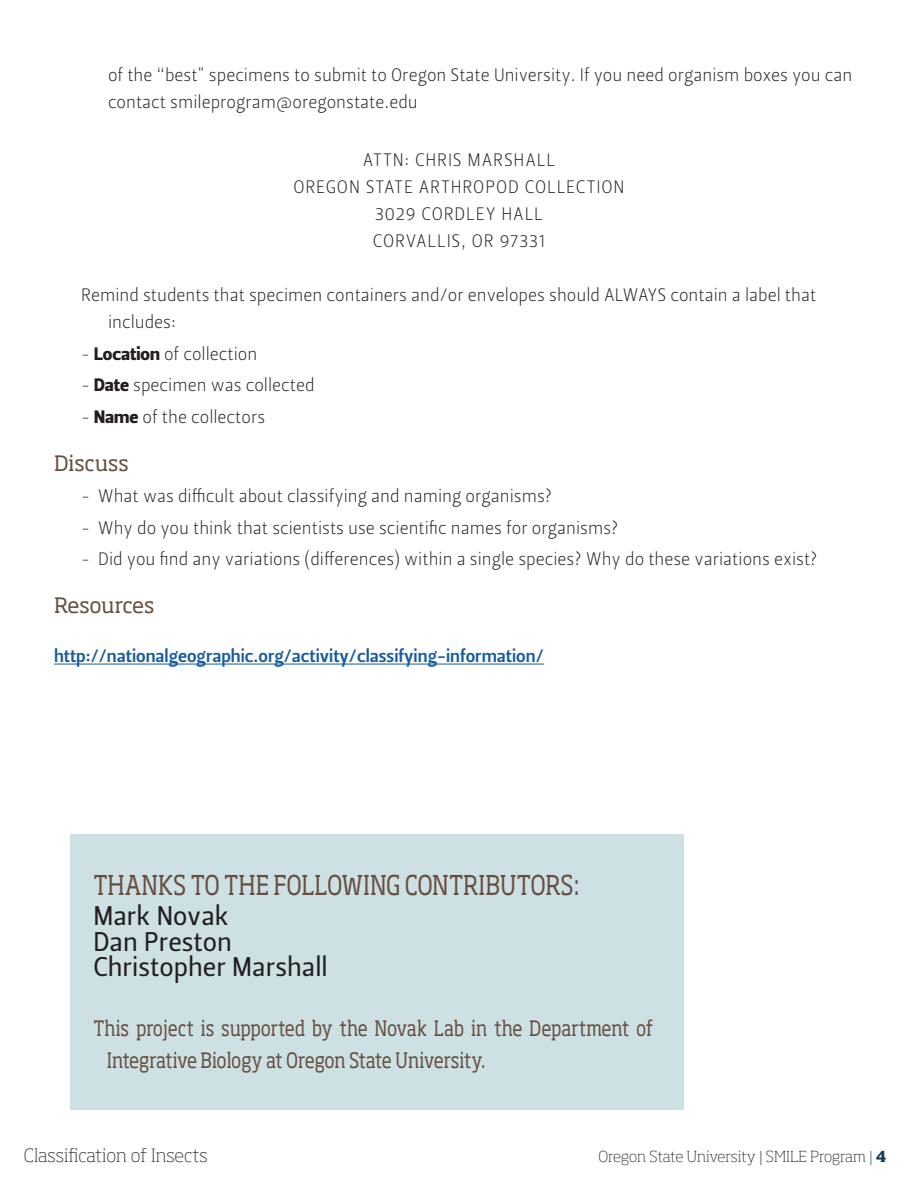
<style>
.page{position:relative;width:918px;height:1188px;background:#fff}
.page>*{position:absolute;margin:0;border:0;box-sizing:border-box;transform-origin:0 0}
.SideBar_Bulleted_Lis{font:27px "Leitura Sans Grot 2";color:#231f20}
.SideBar_Head_1_-_Gui{font:27px "Soho Std";color:#674e3f;scale:.83 1}
.SideBar_Bulleted_Lis-2{font:21px/32.4px "Soho Std";letter-spacing:-.005em;color:#674e3f;scale:.83 1}
.Body_Head_1{font:21px "Soho Std";letter-spacing:-.005em;color:#674e3f}
.Body_Bulleted_List{font:18px/27px "Leitura Sans Grot 1";color:#231f20}
.College_or_Lecture{font:18px "Leitura Sans Grot 1";letter-spacing:.045em;color:#231f20}
.Body_Head_1-2{font:18px "Leitura Sans Grot 3";color:#175d9e}
.t1{font:200 18px "Soho Std";letter-spacing:-.005em;color:#231f20}
.t2{font:200 15px "Soho Std";color:#231f20}
.s1{font-family:"Leitura Sans Grot 4"}
.s2{color:#0e3b51}
.s3{font-weight:700;color:#0e3b51}
</style>
<div class="page">
<div style="left:71px;top:834px;width:613px;height:275px;background:#cde1e4"></div>
<hr style="left:54px;top:664px;width:490px;height:1px;background:#175d9e">
<p class="Body_Bulleted_List" style="left:108px;top:61px;width:746px">of the “best" specimens to submit to Oregon State University. If you need organism boxes you can contact smileprogram@oregonstate.edu</p>
<p class="College_or_Lecture" style="left:363px;top:148px;width:194px">ATTN: CHRIS MARSHALL</p>
<p class="College_or_Lecture" style="left:293px;top:175px;width:333px">OREGON STATE ARTHROPOD COLLECTION</p>
<p class="College_or_Lecture" style="left:375px;top:202px;width:170px">3029 CORDLEY HALL</p>
<p class="College_or_Lecture" style="left:373px;top:229px;width:174px">CORVALLIS, OR 97331</p>
<p class="Body_Bulleted_List" style="left:108px;top:282px;width:710px;text-indent:-27px">Remind students that specimen containers and/or envelopes should ALWAYS contain a label that includes:</p>
<p class="Body_Bulleted_List" style="left:81px;top:340px;width:178px">- <span class="s1">Location</span> of collection</p>
<p class="Body_Bulleted_List" style="left:81px;top:372px;width:235px">- <span class="s1">Date</span> specimen was collected</p>
<p class="Body_Bulleted_List" style="left:81px;top:403px;width:186px">- <span class="s1">Name</span> of the collectors</p>
<p class="Body_Head_1" style="left:54px;top:450px;width:76px">Discuss</p>
<p class="Body_Bulleted_List" style="left:81px;top:483px;width:473px">- What was difficult about classifying and naming organisms?</p>
<p class="Body_Bulleted_List" style="left:81px;top:514px;width:539px">- Why do you think that scientists use scientific names for organisms?</p>
<p class="Body_Bulleted_List" style="left:81px;top:546px;width:739px">- Did you find any variations (differences) within a single species? Why do these variations exist?</p>
<p class="Body_Head_1" style="left:54px;top:592px;width:102px">Resources</p>
<p class="Body_Head_1-2" style="left:54px;top:644px;width:491px">http://nationalgeographic.org/activity/classifying-information/</p>
<p class="SideBar_Head_1_-_Gui" style="left:93px;top:868px;width:587px">THANKS TO THE FOLLOWING CONTRIBUTORS:</p>
<p class="SideBar_Bulleted_Lis" style="left:93px;top:898px;width:137px">Mark Novak</p>
<p class="SideBar_Bulleted_Lis" style="left:93px;top:923px;width:140px">Dan Preston</p>
<p class="SideBar_Bulleted_Lis" style="left:93px;top:949px;width:236px">Christopher Marshall</p>
<p class="SideBar_Bulleted_Lis-2" style="left:107px;top:1012px;width:660px;text-indent:-14px">This project is supported by the Novak Lab in the Department of<br>Integrative Biology at Oregon State University.</p>
<p class="t1" style="left:24px;top:1144px;width:185px">Classification of Insects</p>
<p class="t2" style="left:599px;top:1147px;width:289px">Oregon State University | SMILE Program <span class="s2">|</span> <span class="s3">4</span></p>
</div>
